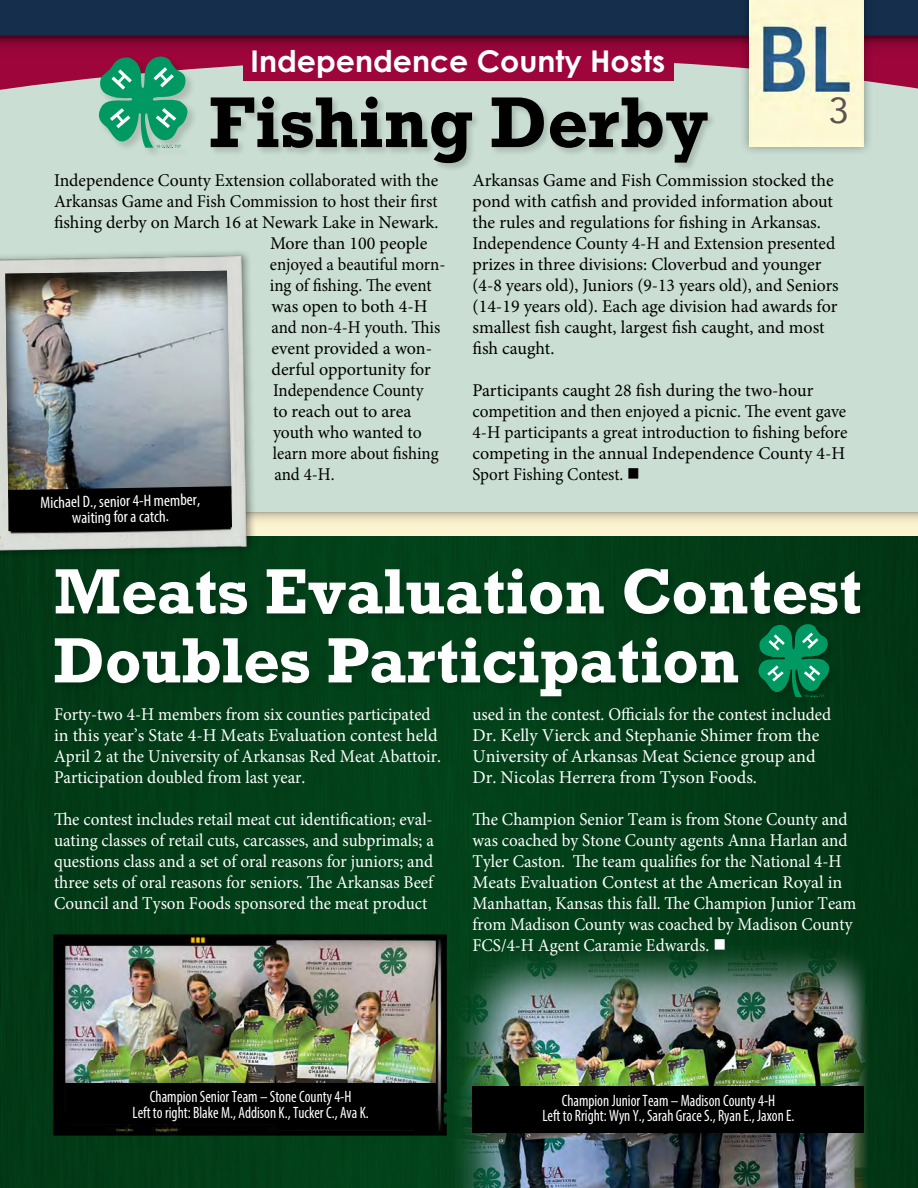
<style>
.page{position:relative;width:918px;height:1188px;background:#fff}
.page>*{position:absolute;margin:0;border:0;box-sizing:border-box;transform-origin:0 0}
.t1{font:700 67.35px "Rockwell";color:#000}
.t2{font:700 60px/69px "Rockwell";color:#fff}
.t3{font:36px "Avenir";color:#5e514e}
.t4{font:700 30px "Century Gothic Pro";color:#fff}
.t5{font:18px/21px "Minion Pro";color:#fff;scale:.95 1}
.t6{font:18px/21px "Minion Pro";letter-spacing:-.005em;color:#000}
.t7{font:18px "Minion Pro";letter-spacing:-.005em;color:#000;scale:.94 1}
.t8{font:18px "Minion Pro";letter-spacing:-.005em;color:#000;scale:.96 1}
.t9{font:condensed 16.5px/15.8px "Myriad Pro";color:#fff;text-align:center;scale:.92 1}
.t10{font:condensed 16.5px/15.8px "Myriad Pro";color:#fff;text-align:center}
</style>
<div class="page">
<div style="left:0;top:536px;width:918px;height:652px;background:#023d18"></div>
<div style="left:0;top:92px;width:918px;height:420px;background:#caded3"></div>
<div style="left:0;top:512px;width:918px;height:24px;background:#fdf4d2"></div>
<div style="left:0;top:512px;width:918px;height:20px;background:linear-gradient(to bottom,#d7cfb3,#fffbd8)"></div>
<div style="left:209px;top:95px;width:507px;height:77px;background:#000;opacity:.15"></div>
<div style="left:53px;top:568px;width:816px;height:137px;background:#013c17"></div>
<svg style="left:0;top:63px;width:918px;height:29px;background:#bda2a9"></svg>
<div style="left:0;top:0;width:918px;height:36px;background:#142e4b"></div>
<div style="left:243px;top:43px;width:431px;height:38px;background:#9d053b"></div>
<svg style="left:0;top:36px;width:918px;height:27px"></svg>
<div style="left:739px;top:0;width:135px;height:157px;background:#000;opacity:.35"></div>
<img style="left:749px;top:0;width:115px;height:147px">
<div style="left:757px;top:623px;width:80px;height:82px;background:#013815"></div>
<svg style="left:758px;top:624px;width:72px;height:73px"></svg>
<div style="left:98px;top:55px;width:100px;height:103px;background:#000;opacity:.15"></div>
<svg style="left:94px;top:54px;width:97px;height:94px;background:#549c81"></svg>
<img style="left:436px;top:930px;width:432px;height:258px">
<div style="left:472px;top:1086px;width:392px;height:47px;background:#000"></div>
<img style="left:47px;top:926px;width:409px;height:214px">
<img style="left:0;top:242px;width:280px;height:327px">
<img style="left:0;top:260px;width:245px;height:241px">
<svg style="left:8px;top:486px;width:224px;height:45px;background:#060605"></svg>
<p class="t4" style="left:251px;top:42px;width:416px">Independence County Hosts</p>
<h1 class="t1" style="left:209px;top:79px;width:501px">Fishing Derby</h1>
<h3 class="t3" style="left:829px;top:82px;width:22px">3</h3>
<p class="t6" style="left:54px;top:170px;width:386px">Independence County Extension collaborated with the</p>
<p class="t8" style="left:54px;top:189px;width:401px">Arkansas Game and Fish Commission to host their first</p>
<p class="t6" style="left:54px;top:212px;width:386px">fishing derby on March 16 at Newark Lake in Newark.</p>
<p class="t6" style="left:270px;top:233px;width:159px">More than 100 people</p>
<p class="t7" style="left:270px;top:252px;width:188px">enjoyed a beautiful morn-</p>
<p class="t7" style="left:270px;top:273px;width:173px">ing of fishing. The event</p>
<p class="t6" style="left:272px;top:296px;width:158px">was open to both 4-H</p>
<p class="t7" style="left:272px;top:315px;width:181px">and non-4-H youth. This</p>
<p class="t6" style="left:272px;top:338px;width:162px">event provided a won-</p>
<p class="t6" style="left:272px;top:359px;width:161px">derful opportunity for</p>
<p class="t7" style="left:273px;top:378px;width:162px">Independence County</p>
<p class="t6" style="left:273px;top:401px;width:140px">to reach out to area</p>
<p class="t6" style="left:273px;top:422px;width:150px">youth who wanted to</p>
<p class="t7" style="left:273px;top:441px;width:178px">learn more about fishing</p>
<p class="t7" style="left:275px;top:462px;width:66px">and 4-H.</p>
<p class="t10" style="left:40px;top:494px;width:161px;rotate:-1deg">Michael D., senior 4-H member, waiting for a catch.</p>
<p class="t6" style="left:472px;top:170px;width:368px">Arkansas Game and Fish Commission stocked the pond with catfish and provided information about the rules and regulations for fishing in Arkansas.<br>Independence County 4-H and Extension presented prizes in three divisions: Cloverbud and younger (4-8 years old), Juniors (9-13 years old), and Seniors (14-19 years old). Each age division had awards for smallest fish caught, largest fish caught, and most fish caught.</p>
<p class="t6" style="left:472px;top:380px;width:377px">Participants caught 28 fish during the two-hour competition and then enjoyed a picnic. The event gave 4-H participants a great introduction to fishing before competing in the annual Independence County 4-H Sport Fishing Contest. ■</p>
<h2 class="t2" style="left:54px;top:556px;width:809px">Meats Evaluation Contest<br>Doubles Participation</h2>
<p class="t5" style="left:54px;top:703px;width:409px">Forty-two 4-H members from six counties participated in this year’s State 4-H Meats Evaluation contest held April 2 at the University of Arkansas Red Meat Abattoir.<br>Participation doubled from last year.</p>
<p class="t5" style="left:54px;top:808px;width:401px;text-align:justify">The contest includes retail meat cut identification; eval&shy;uating classes of retail cuts, carcasses, and subprimals; a questions class and a set of oral reasons for juniors; and three sets of oral reasons for seniors. The Arkansas Beef Council and Tyson Foods sponsored the meat product</p>
<p class="t5" style="left:472px;top:703px;width:379px">used in the contest. Officials for the contest included Dr. Kelly Vierck and Stephanie Shimer from the University of Arkansas Meat Science group and Dr. Nicolas Herrera from Tyson Foods.</p>
<p class="t5" style="left:472px;top:808px;width:406px">The Champion Senior Team is from Stone County and was coached by Stone County agents Anna Harlan and Tyler Caston. The team qualifies for the National 4-H Meats Evaluation Contest at the American Royal in Manhattan, Kansas this fall. The Champion Junior Team from Madison County was coached by Madison County FCS/4-H Agent Caramie Edwards. ■</p>
<p class="t9" style="left:133px;top:1089px;width:258px">Champion Senior Team – Stone County 4-H<br>Left to right: Blake M., Addison K., Tucker C., Ava K.</p>
<p class="t9" style="left:542px;top:1092px;width:276px">Champion Junior Team – Madison County 4-H<br>Left to Rright: Wyn Y., Sarah Grace S., Ryan E., Jaxon E.</p>
</div>
